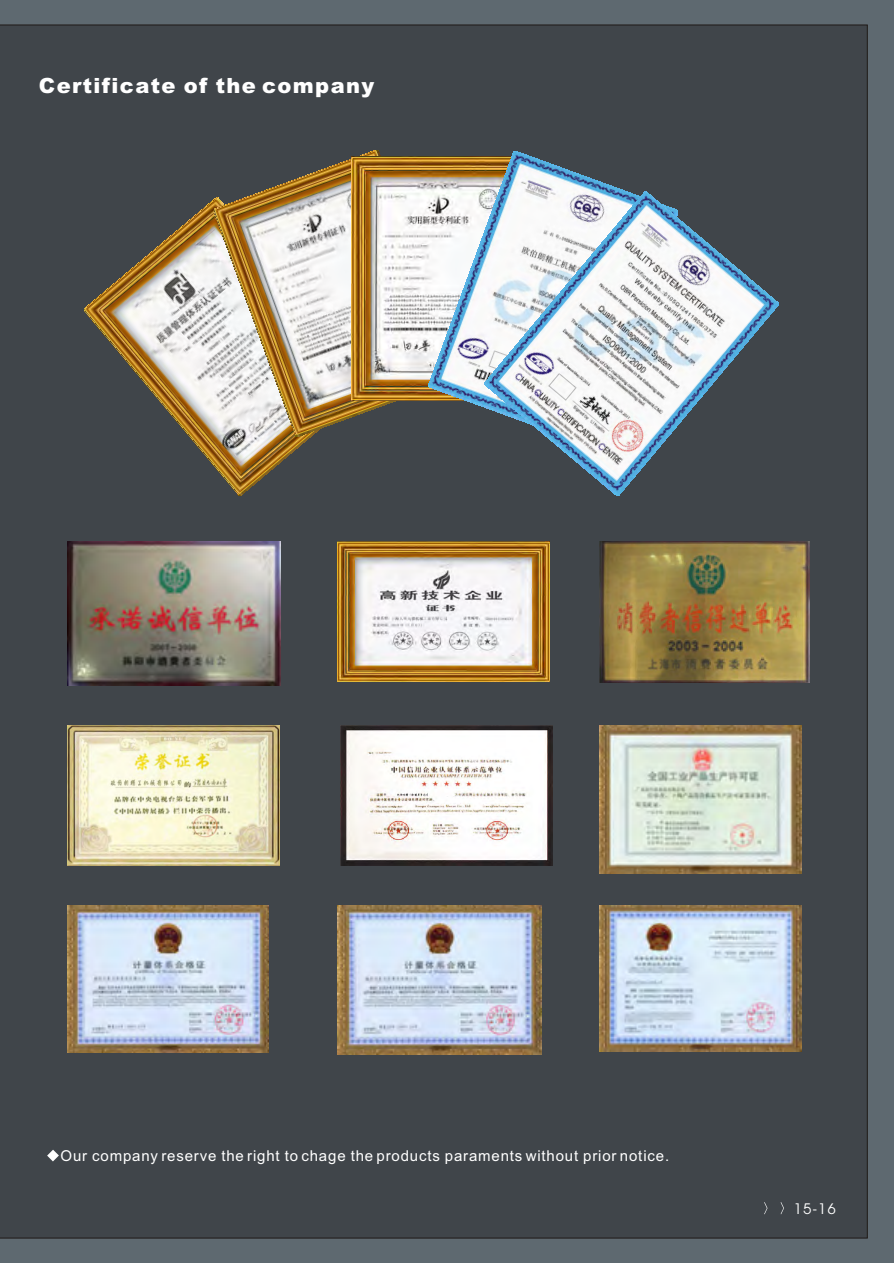
<style>
.page{position:relative;width:894px;height:1263px;background:#5e6970}
.page>*{position:absolute;margin:0;border:0;box-sizing:border-box;transform-origin:0 0}
.t1{font:900 21px "Arial";letter-spacing:.065em;color:#fff}
.t2{font:15px "Arial";letter-spacing:.055em;color:#fff}
.t3{font:15px "Avant Garde Bk BT";color:#fff}
</style>
<div class="page">
<div style="left:0;top:25px;width:867px;height:1213px;background:#40454a"></div>
<svg style="left:764px;top:1202px;width:4px;height:12px"></svg>
<svg style="left:781px;top:1202px;width:3px;height:12px"></svg>
<img style="left:84px;top:197px;width:290px;height:298px">
<img style="left:337px;top:542px;width:213px;height:140px">
<img style="left:214px;top:150px;width:246px;height:287px">
<img style="left:352px;top:156px;width:76px;height:244px">
<img style="left:428px;top:151px;width:250px;height:295px">
<img style="left:484px;top:192px;width:295px;height:304px">
<svg style="left:47px;top:1150px;width:12px;height:11px"></svg>
<img style="left:337px;top:906px;width:204px;height:148px">
<img style="left:67px;top:542px;width:213px;height:144px">
<img style="left:67px;top:906px;width:201px;height:147px">
<img style="left:599px;top:906px;width:203px;height:145px">
<img style="left:599px;top:725px;width:203px;height:149px">
<img style="left:340px;top:725px;width:213px;height:141px">
<img style="left:67px;top:725px;width:213px;height:141px">
<img style="left:599px;top:542px;width:210px;height:141px">
<h1 class="t1" style="left:39px;top:78px;width:337px">Certificate of the company</h1>
<p class="t2" style="left:61px;top:1150px;width:610px">Our company reserve the right to chage the products paraments without prior notice.</p>
<p class="t3" style="left:794px;top:1202px;width:44px">15-16</p>
</div>
